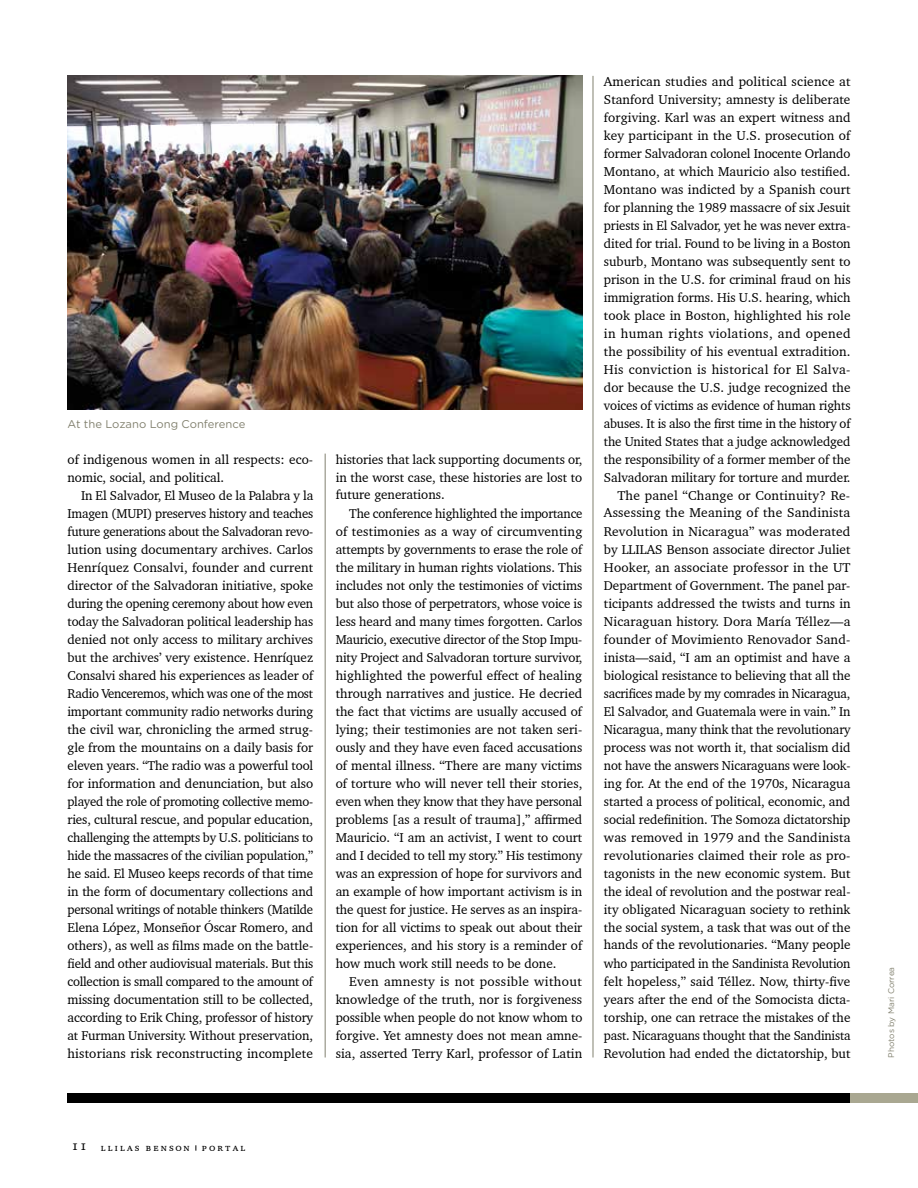
<style>
.page{position:relative;width:918px;height:1188px;background:#fff}
.page>*{position:absolute;margin:0;border:0;box-sizing:border-box;transform-origin:0 0}
.t1{font:13.2px/18px "Charter BT Pro";color:#000;text-align:justify}
.t2{font:11.25px "Gotham Rounded";color:#82816f}
.t3{font:10.5px "Charter BT Pro";letter-spacing:.225em;color:#000}
.t4{font:8.25px "Gotham Rounded";color:#82816f}
.s1{font-size:13.5px}
</style>
<div class="page">
<div style="left:67px;top:1094px;width:851px;height:9px;background:#000"></div>
<div style="left:851px;top:1094px;width:67px;height:9px;background:#a9a791"></div>
<img style="left:68px;top:76px;width:514px;height:334px">
<hr style="left:325px;top:454px;width:1px;height:604px;background:#82816f">
<hr style="left:593px;top:76px;width:1px;height:982px;background:#82816f">
<p class="t2" style="left:68px;top:417px;width:179px">At the Lozano Long Conference</p>
<p class="t1" style="left:68px;top:450px;width:247px">of indigenous women in all respects: eco&shy;nomic, social, and political.</p>
<p class="t1" style="left:68px;top:486px;width:247px;text-indent:14px">In El Salvador, El Museo de la Palabra y la Imagen (MUPI) preserves history and teaches future generations about the Salvadoran revo&shy;lution using documentary archives. Carlos Henríquez Consalvi, founder and current director of the Salvadoran initiative, spoke during the opening ceremony about how even today the Salvadoran political leadership has denied not only access to military archives but the archives’ very existence. Henríquez Consalvi shared his experiences as leader of Radio Venceremos, which was one of the most important community radio networks during the civil war, chronicling the armed strug&shy;gle from the mountains on a daily basis for eleven years. “The radio was a powerful tool for information and denunciation, but also played the role of promoting collective memo&shy;ries, cultural rescue, and popular education, challenging the attempts by U.S. politicians to hide the massacres of the civilian population,” he said. El Museo keeps records of that time in the form of documentary collections and personal writings of notable thinkers (Matilde Elena López, Monseñor Óscar Romero, and others), as well as films made on the battle&shy;field and other audiovisual materials. But this collection is small compared to the amount of missing documentation still to be collected, according to Erik Ching, professor of history at Furman University. Without preservation, historians risk reconstructing incomplete</p>
<p class="t1" style="left:336px;top:450px;width:248px">histories that lack supporting documents or, in the worst case, these histories are lost to future generations.</p>
<p class="t1" style="left:336px;top:504px;width:248px;text-indent:14px">The conference highlighted the importance of testimonies as a way of circumventing attempts by governments to erase the role of the military in human rights violations. This includes not only the testimonies of victims but also those of perpetrators, whose voice is less heard and many times forgotten. Carlos Mauricio, executive director of the Stop Impu&shy;nity Project and Salvadoran torture survivor, highlighted the powerful effect of healing through narratives and justice. He decried the fact that victims are usually accused of lying; their testimonies are not taken seri&shy;ously and they have even faced accusations of mental illness. “There are many victims of torture who will never tell their stories, even when they know that they have personal problems [as a result of trauma],” affirmed Mauricio. “I am an activist, I went to court and I decided to tell my story.” His testimony was an expression of hope for survivors and an example of how important activism is in the quest for justice. He serves as an inspira&shy;tion for all victims to speak out about their experiences, and his story is a reminder of how much work still needs to be done.</p>
<p class="t1" style="left:336px;top:972px;width:248px;text-indent:13px">Even amnesty is not possible without knowledge of the truth, nor is forgiveness possible when people do not know whom to forgive. Yet amnesty does not mean amne&shy;sia, asserted Terry Karl, professor of Latin</p>
<p class="t1" style="left:604px;top:72px;width:248px;text-align:right">American studies and political science at Stanford University; amnesty is deliberate forgiving. Karl was an expert witness and key participant in the U.S. prosecution of former Salvadoran colonel Inocente Orlando Montano, at which Mauricio also testified.<br>Montano was indicted by a Spanish court for planning the 1989 massacre of six Jesuit priests in El Salvador, yet he was never extra&shy;dited for trial. Found to be living in a Boston suburb, Montano was subsequently sent to prison in the U.S. for criminal fraud on his immigration forms. His U.S. hearing, which took place in Boston, highlighted his role in human rights violations, and opened the possibility of his eventual extradition.<br>His conviction is historical for El Salva&shy;dor because the U.S. judge recognized the voices of victims as evidence of human rights abuses. It is also the first time in the history of the United States that a judge acknowledged the responsibility of a former member of the Salvadoran military for torture and murder.<br>The panel “Change or Continuity? Re-Assessing the Meaning of the Sandinista Revolution in Nicaragua” was moderated by LLILAS Benson associate director Juliet Hooker, an associate professor in the UT Department of Government. The panel par&shy;ticipants addressed the twists and turns in Nicaraguan history. Dora María Téllez—a founder of Movimiento Renovador Sand&shy;inista—said, “I am an optimist and have a biological resistance to believing that all the sacrifices made by my comrades in Nicaragua, El Salvador, and Guatemala were in vain.” In Nicaragua, many think that the revolutionary process was not worth it, that socialism did not have the answers Nicaraguans were look&shy;ing for. At the end of the 1970s, Nicaragua started a process of political, economic, and social redefinition. The Somoza dictatorship was removed in 1979 and the Sandinista revolutionaries claimed their role as pro&shy;tagonists in the new economic system. But the ideal of revolution and the postwar real&shy;ity obligated Nicaraguan society to rethink the social system, a task that was out of the hands of the revolutionaries. “Many people who participated in the Sandinista Revolution felt hopeless,” said Téllez. Now, thirty-five years after the end of the Somocista dicta&shy;torship, one can retrace the mistakes of the past. Nicaraguans thought that the Sandinista Revolution had ended the dictatorship, but</p>
<p class="t3" style="left:73px;top:1140px;width:69px"><span class="s1">11</span> llilas</p>
<p class="t3" style="left:153px;top:1140px;width:93px">enson portal</p>
<p class="t4" style="left:886px;top:1058px;width:93px;rotate:-90deg">Photos by Mari Correa</p>
</div>
